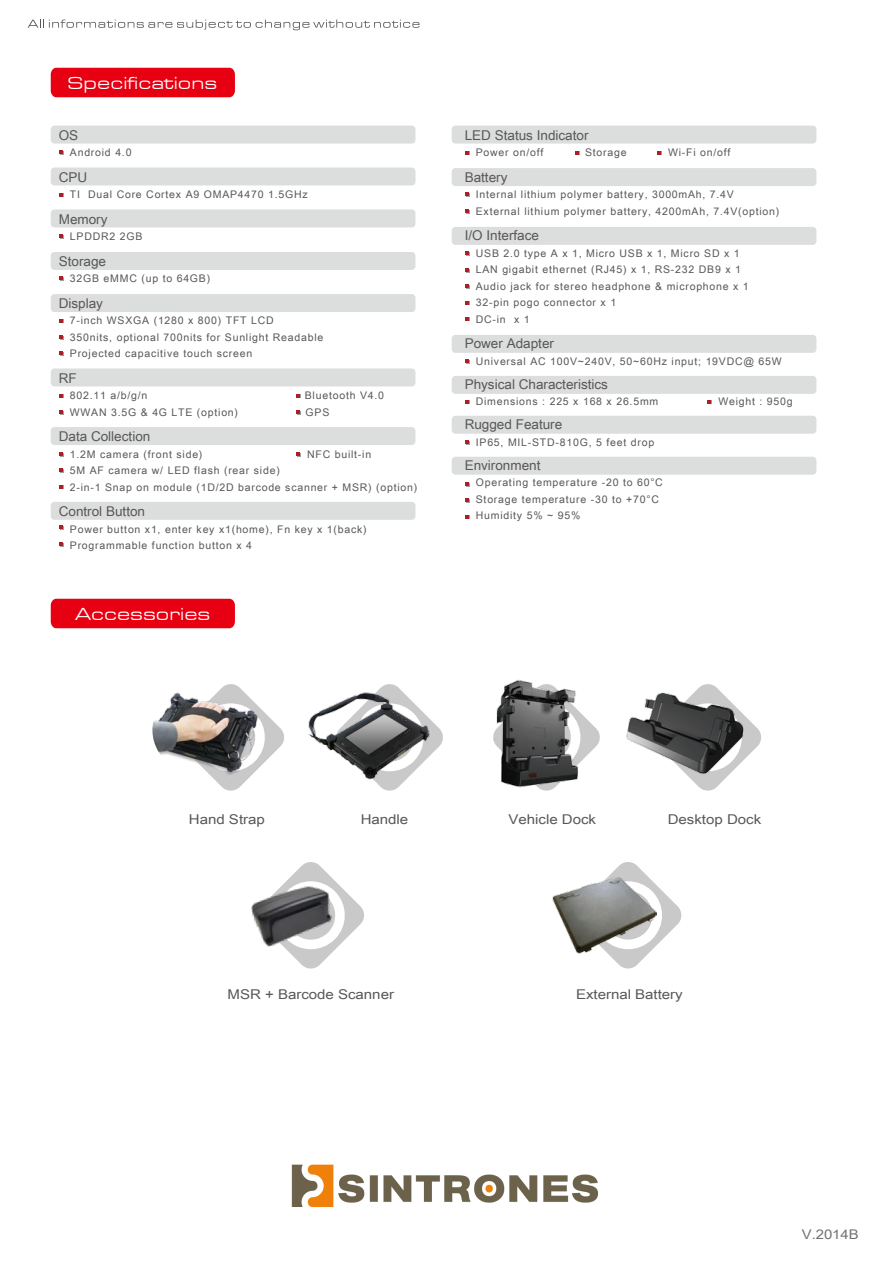
<style>
.page{position:relative;width:893px;height:1263px;background:#fff}
.page>*{position:absolute;margin:0;border:0;box-sizing:border-box;transform-origin:0 0}
.t1{font:18px "Eurostile Extended";color:#fff}
.t2{font:13.5px "Arial Unicode MS";color:#595757}
.t3{font:13.5px "Arial Unicode MS";color:#595757;scale:1.11 1}
.t4{font:13.35px "Arial Unicode MS";color:#727172;scale:1.11 1}
.t5{font:10.5px/16.5px "Arial Unicode MS";letter-spacing:.075em;color:#595757}
</style>
<div class="page">
<svg style="left:28px;top:20px;width:391px;height:10px"></svg>
<div style="left:51px;top:68px;width:184px;height:29px;background:#e60012"></div>
<div style="left:51px;top:252px;width:364px;height:18px;background:#dcdddd;border-radius:4px"></div>
<div style="left:51px;top:294px;width:364px;height:18px;background:#dcdddd;border-radius:4px"></div>
<div style="left:51px;top:368px;width:364px;height:18px;background:#dcdddd;border-radius:4px"></div>
<div style="left:51px;top:168px;width:364px;height:17px;background:#dcdddd;border-radius:4px"></div>
<div style="left:51px;top:126px;width:364px;height:18px;background:#dcdddd;border-radius:4px"></div>
<div style="left:51px;top:209px;width:364px;height:18px;background:#dcdddd;border-radius:4px"></div>
<div style="left:451px;top:168px;width:365px;height:18px;background:#dcdddd;border-radius:4px"></div>
<div style="left:451px;top:126px;width:365px;height:18px;background:#dcdddd;border-radius:4px"></div>
<div style="left:451px;top:227px;width:365px;height:18px;background:#dcdddd;border-radius:4px"></div>
<div style="left:451px;top:335px;width:365px;height:18px;background:#dcdddd;border-radius:4px"></div>
<div style="left:451px;top:416px;width:365px;height:18px;background:#dcdddd;border-radius:4px"></div>
<div style="left:451px;top:376px;width:365px;height:18px;background:#dcdddd;border-radius:4px"></div>
<div style="left:51px;top:427px;width:364px;height:18px;background:#dcdddd;border-radius:4px"></div>
<div style="left:51px;top:502px;width:364px;height:18px;background:#dcdddd;border-radius:4px"></div>
<div style="left:51px;top:599px;width:184px;height:29px;background:#e60012"></div>
<div style="left:451px;top:457px;width:365px;height:18px;background:#dcdddd;border-radius:4px"></div>
<svg style="left:60px;top:150px;width:4px;height:5px"></svg>
<svg style="left:60px;top:193px;width:4px;height:4px"></svg>
<svg style="left:60px;top:234px;width:4px;height:5px"></svg>
<svg style="left:60px;top:276px;width:4px;height:5px"></svg>
<svg style="left:60px;top:319px;width:4px;height:4px"></svg>
<svg style="left:60px;top:335px;width:4px;height:5px"></svg>
<svg style="left:296px;top:394px;width:4px;height:4px"></svg>
<svg style="left:296px;top:410px;width:4px;height:5px"></svg>
<svg style="left:60px;top:410px;width:4px;height:5px"></svg>
<svg style="left:60px;top:394px;width:4px;height:4px"></svg>
<svg style="left:60px;top:452px;width:4px;height:5px"></svg>
<svg style="left:60px;top:468px;width:4px;height:5px"></svg>
<svg style="left:60px;top:485px;width:4px;height:4px"></svg>
<svg style="left:60px;top:542px;width:4px;height:5px"></svg>
<svg style="left:60px;top:525px;width:4px;height:5px"></svg>
<svg style="left:465px;top:151px;width:5px;height:4px"></svg>
<svg style="left:575px;top:151px;width:4px;height:4px"></svg>
<svg style="left:465px;top:192px;width:5px;height:5px"></svg>
<svg style="left:465px;top:209px;width:5px;height:5px"></svg>
<svg style="left:465px;top:251px;width:5px;height:5px"></svg>
<svg style="left:465px;top:301px;width:5px;height:4px"></svg>
<svg style="left:465px;top:317px;width:5px;height:4px"></svg>
<svg style="left:465px;top:359px;width:5px;height:5px"></svg>
<svg style="left:465px;top:440px;width:5px;height:5px"></svg>
<svg style="left:465px;top:268px;width:5px;height:5px"></svg>
<svg style="left:465px;top:400px;width:5px;height:4px"></svg>
<svg style="left:465px;top:482px;width:5px;height:5px"></svg>
<svg style="left:465px;top:498px;width:5px;height:5px"></svg>
<svg style="left:465px;top:284px;width:5px;height:5px"></svg>
<svg style="left:465px;top:515px;width:5px;height:4px"></svg>
<svg style="left:657px;top:151px;width:5px;height:4px"></svg>
<svg style="left:707px;top:400px;width:5px;height:4px"></svg>
<svg style="left:698px;top:724px;width:63px;height:67px"></svg>
<svg style="left:590px;top:722px;width:10px;height:30px"></svg>
<svg style="left:386px;top:728px;width:57px;height:63px"></svg>
<svg style="left:212px;top:715px;width:72px;height:76px"></svg>
<svg style="left:609px;top:862px;width:73px;height:107px"></svg>
<svg style="left:295px;top:862px;width:69px;height:107px"></svg>
<img style="left:152px;top:684px;width:115px;height:93px">
<img style="left:308px;top:684px;width:131px;height:106px">
<img style="left:251px;top:873px;width:96px;height:85px">
<img style="left:552px;top:876px;width:104px;height:79px">
<img style="left:493px;top:679px;width:97px;height:112px">
<img style="left:626px;top:684px;width:127px;height:102px">
<svg style="left:60px;top:351px;width:4px;height:5px"></svg>
<svg style="left:296px;top:452px;width:4px;height:5px"></svg>
<img style="left:291px;top:1165px;width:308px;height:42px">
<h1 class="t1" style="left:67px;top:74px;width:151px">Specifications</h1>
<p class="t2" style="left:59px;top:125px;width:21px">OS</p>
<p class="t5" style="left:70px;top:144px;width:63px">Android 4.0</p>
<p class="t2" style="left:59px;top:167px;width:30px">CPU</p>
<p class="t5" style="left:70px;top:186px;width:239px">TI Dual Core Cortex A9 OMAP4470 1.5GHz</p>
<p class="t2" style="left:59px;top:209px;width:50px">Memory</p>
<p class="t5" style="left:70px;top:228px;width:74px">LPDDR2 2GB</p>
<p class="t2" style="left:59px;top:251px;width:49px">Storage</p>
<p class="t5" style="left:70px;top:270px;width:142px">32GB eMMC (up to 64GB)</p>
<p class="t2" style="left:59px;top:293px;width:46px">Display</p>
<p class="t5" style="left:70px;top:312px;width:255px">7-inch WSXGA (1280 x 800) TFT LCD<br>350nits, optional 700nits for Sunlight Readable<br>Projected capacitive touch screen</p>
<p class="t2" style="left:59px;top:368px;width:19px">RF</p>
<p class="t5" style="left:70px;top:387px;width:79px">802.11 a/b/g/n</p>
<p class="t5" style="left:305px;top:387px;width:81px">Bluetooth V4.0</p>
<p class="t5" style="left:70px;top:404px;width:170px">WWAN 3.5G &amp; 4G LTE (option)</p>
<p class="t5" style="left:305px;top:404px;width:25px">GPS</p>
<p class="t2" style="left:59px;top:427px;width:93px">Data Collection</p>
<p class="t5" style="left:70px;top:446px;width:134px">1.2M camera (front side)</p>
<p class="t5" style="left:307px;top:446px;width:66px">NFC built-in</p>
<p class="t5" style="left:70px;top:462px;width:349px">5M AF camera w/ LED flash (rear side)<br>2-in-1 Snap on module (1D/2D barcode scanner + MSR) (option)</p>
<p class="t2" style="left:59px;top:502px;width:88px">Control Button</p>
<p class="t5" style="left:70px;top:521px;width:298px">Power button x1, enter key x1(home), Fn key x 1(back)<br>Programmable function button x 4</p>
<h1 class="t1" style="left:76px;top:604px;width:136px">Accessories</h1>
<p class="t2" style="left:464px;top:125px;width:125px">LED Status Indicator</p>
<p class="t5" style="left:476px;top:144px;width:69px">Power on/off</p>
<p class="t5" style="left:585px;top:144px;width:43px">Storage</p>
<p class="t5" style="left:668px;top:144px;width:64px">Wi-Fi on/off</p>
<p class="t2" style="left:464px;top:167px;width:44px">Battery</p>
<p class="t5" style="left:476px;top:186px;width:305px">Internal lithium polymer battery, 3000mAh, 7.4V<br>External lithium polymer battery, 4200mAh, 7.4V(option)</p>
<p class="t2" style="left:464px;top:226px;width:76px">I/O Interface</p>
<p class="t5" style="left:476px;top:245px;width:274px">USB 2.0 type A x 1, Micro USB x 1, Micro SD x 1<br>LAN gigabit ethernet (RJ45) x 1, RS-232 DB9 x 1<br>Audio jack for stereo headphone &amp; microphone x 1<br>32-pin pogo connector x 1<br>DC-in x 1</p>
<p class="t2" style="left:464px;top:334px;width:91px">Power Adapter</p>
<p class="t5" style="left:476px;top:353px;width:307px">Universal AC 100V~240V, 50~60Hz input; 19VDC@ 65W</p>
<p class="t2" style="left:464px;top:374px;width:145px">Physical Characteristics</p>
<p class="t5" style="left:476px;top:393px;width:184px">Dimensions : 225 x 168 x 26.5mm</p>
<p class="t5" style="left:718px;top:393px;width:76px">Weight : 950g</p>
<p class="t2" style="left:464px;top:415px;width:99px">Rugged Feature</p>
<p class="t5" style="left:476px;top:434px;width:180px">IP65, MIL-STD-810G, 5 feet drop</p>
<p class="t2" style="left:464px;top:455px;width:77px">Environment</p>
<p class="t5" style="left:476px;top:474px;width:188px">Operating temperature -20 to 60°C<br>Storage temperature -30 to +70°C<br>Humidity 5% ~ 95%</p>
<p class="t3" style="left:189px;top:809px;width:70px">Hand Strap</p>
<p class="t3" style="left:361px;top:809px;width:44px">Handle</p>
<p class="t3" style="left:508px;top:809px;width:80px">Vehicle Dock</p>
<p class="t3" style="left:667px;top:809px;width:86px">Desktop Dock</p>
<p class="t3" style="left:227px;top:984px;width:151px">MSR + Barcode Scanner</p>
<p class="t3" style="left:576px;top:984px;width:98px">External Battery</p>
<p class="t4" style="left:801px;top:1225px;width:53px">V.2014B</p>
</div>
